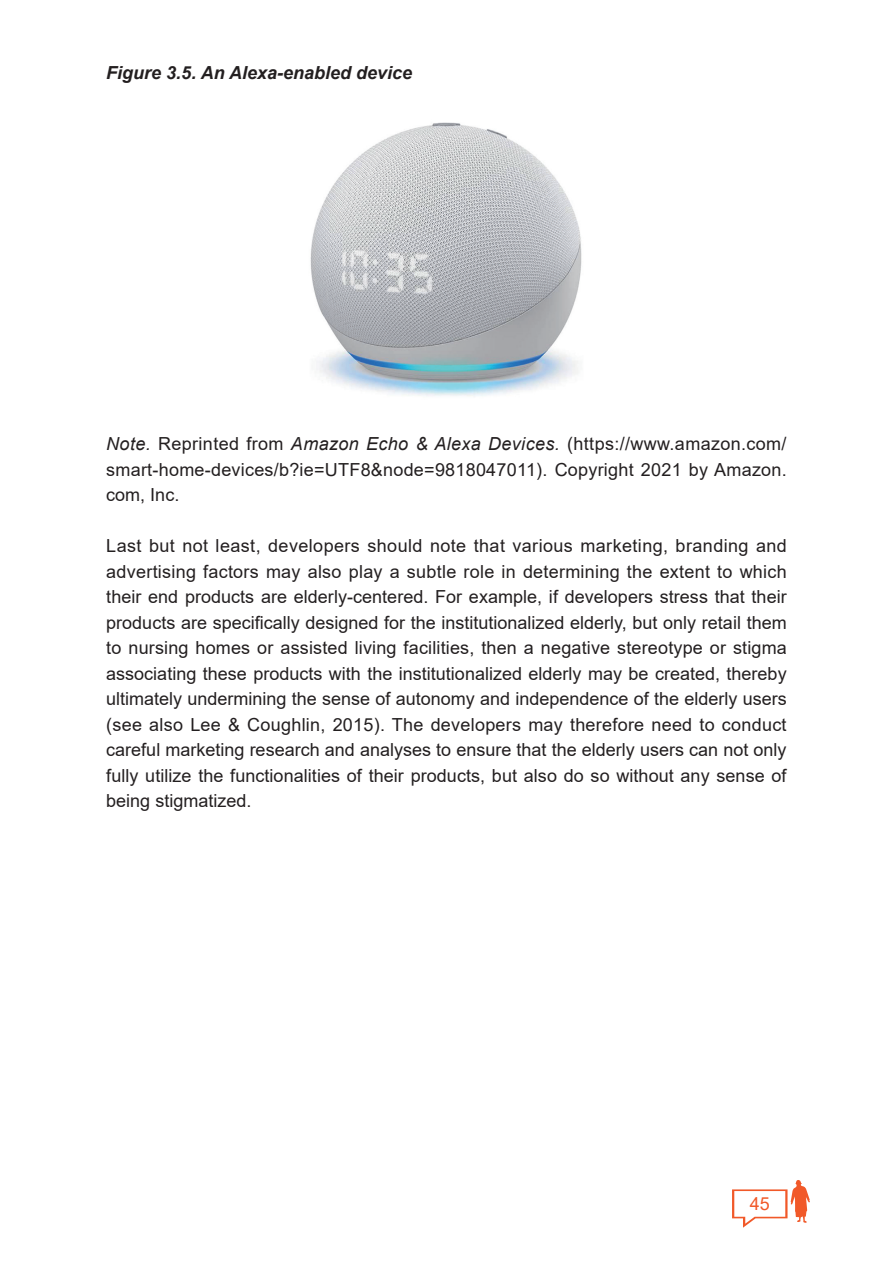
<style>
.page{position:relative;width:893px;height:1263px;background:#fff}
.page>*{position:absolute;margin:0;border:0;box-sizing:border-box;transform-origin:0 0}
.t1{font:18px/25.5px "Arial";letter-spacing:.005em;color:#231f20;text-align:justify}
.t2{font:italic 700 18px "Arial";color:#231f20}
.t3{font:18px "Arial";color:#f15929}
.s1{font-style:italic}
</style>
<div class="page">
<svg style="left:732px;top:1180px;width:78px;height:48px"></svg>
<img style="left:310px;top:122px;width:272px;height:274px">
<p class="t2" style="left:106px;top:61px;width:307px">Figure 3.5. An Alexa-enabled device</p>
<p class="t1" style="left:106px;top:431px;width:682px"><span class="s1">Note.</span> Reprinted from <span class="s1">Amazon Echo &amp; Alexa Devices.</span> (https://www.amazon.com/ smart-home-devices/b?ie=UTF8&amp;node=9818047011). Copyright 2021 by Amazon. com, Inc.</p>
<p class="t1" style="left:106px;top:533px;width:682px">Last but not least, developers should note that various marketing, branding and advertising factors may also play a subtle role in determining the extent to which their end products are elderly-centered. For example, if developers stress that their products are specifically designed for the institutionalized elderly, but only retail them to nursing homes or assisted living facilities, then a negative stereotype or stigma associating these products with the institutionalized elderly may be created, thereby ultimately undermining the sense of autonomy and independence of the elderly users (see also Lee &amp; Coughlin, 2015). The developers may therefore need to conduct careful marketing research and analyses to ensure that the elderly users can not only fully utilize the functionalities of their products, but also do so without any sense of being stigmatized.</p>
<p class="t3" style="left:750px;top:1191px;width:22px">45</p>
</div>
